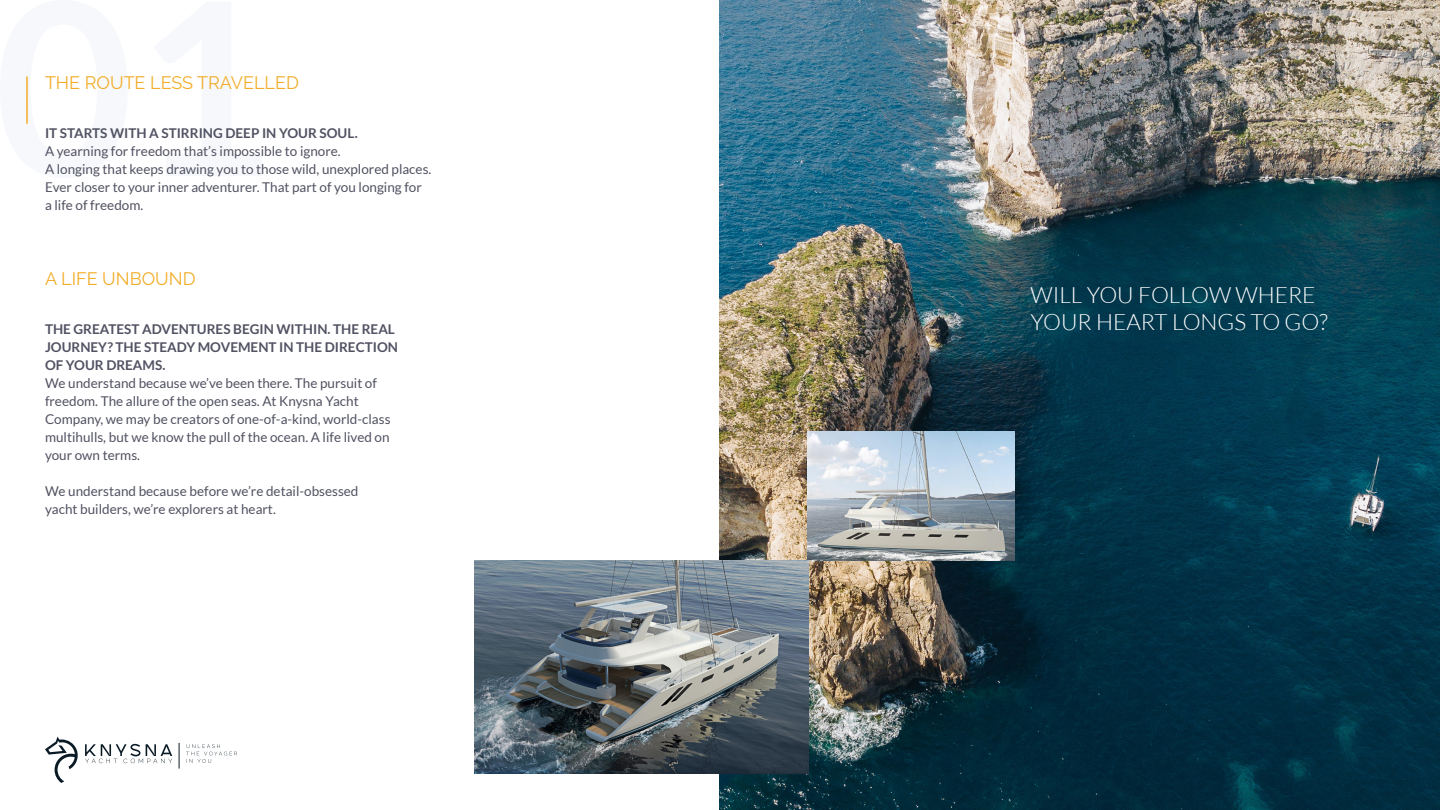
<style>
.page{position:relative;width:1440px;height:810px;background:#fff}
.page>*{position:absolute;margin:0;border:0;box-sizing:border-box;transform-origin:0 0}
.t1{font:300 22.5px/27px "Lato";color:#fff}
.t2{font:18px "Raleway";color:#f2ad29}
.t3{font:13.5px/18px "Lato";color:#515262}
.t4{font:700 13.5px/18px "Lato";color:#515262}
</style>
<div class="page">
<hr style="left:26px;top:76px;width:2px;height:48px;background:#f2ad29">
<img style="left:719px;top:0;width:721px;height:810px">
<svg style="left:186px;top:744px;width:51px;height:19px"></svg>
<svg style="left:179px;top:743px;width:1px;height:26px"></svg>
<svg style="left:45px;top:737px;width:127px;height:46px"></svg>
<img style="left:474px;top:560px;width:334px;height:213px">
<img style="left:808px;top:431px;width:207px;height:129px">
<h2 class="t2" style="left:45px;top:72px;width:255px">THE ROUTE LESS TRAVELLED</h2>
<p class="t4" style="left:45px;top:123px;width:314px">IT STARTS WITH A STIRRING DEEP IN YOUR SOUL.</p>
<p class="t3" style="left:45px;top:142px;width:388px">A yearning for freedom that’s impossible to ignore.<br>A longing that keeps drawing you to those wild, unexplored places.<br>Ever closer to your inner adventurer. That part of you longing for a life of freedom.</p>
<h2 class="t2" style="left:45px;top:268px;width:152px">A LIFE UNBOUND</h2>
<p class="t4" style="left:45px;top:320px;width:354px">THE GREATEST ADVENTURES BEGIN WITHIN. THE REAL<br>JOURNEY? THE STEADY MOVEMENT IN THE DIRECTION<br>OF YOUR DREAMS.</p>
<p class="t3" style="left:45px;top:374px;width:347px">We understand because we’ve been there. The pursuit of freedom. The allure of the open seas. At Knysna Yacht Company, we may be creators of one-of-a-kind, world-class multihulls, but we know the pull of the ocean. A life lived on your own terms.</p>
<p class="t3" style="left:45px;top:482px;width:315px">We understand because before we’re detail-obsessed yacht builders, we’re explorers at heart.</p>
<h1 class="t1" style="left:1031px;top:281px;width:299px">WILL YOU FOLLOW WHERE<br>YOUR HEART LONGS TO GO?</h1>
</div>
